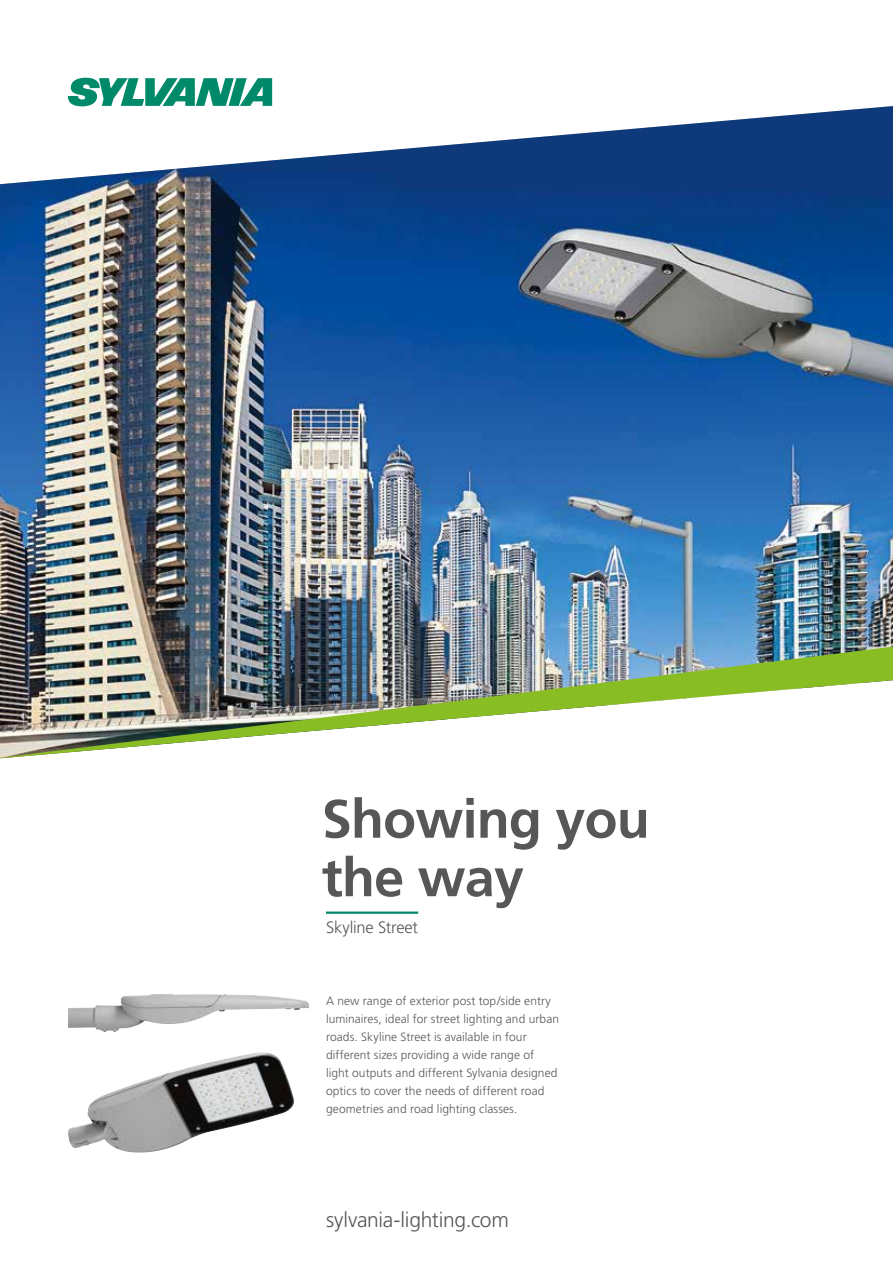
<style>
.page{position:relative;width:893px;height:1263px;background:#fff}
.page>*{position:absolute;margin:0;border:0;box-sizing:border-box;transform-origin:0 0}
.t1{font:700 54px/58.5px "Frutiger LT Std";letter-spacing:-.015em;color:#575756}
.t2{font:300 21px "Frutiger LT Std";letter-spacing:-.015em;color:#575756}
.t3{font:300 16.5px "Frutiger";letter-spacing:-.01em;color:#575756}
.t4{font:300 12px/18px "Frutiger";letter-spacing:.005em;color:#575756}
</style>
<div class="page">
<img style="left:68px;top:994px;width:103px;height:34px">
<img style="left:87px;top:1052px;width:175px;height:69px">
<hr style="left:326px;top:911px;width:92px;height:3px;background:#008a69">
<svg style="left:68px;top:78px;width:204px;height:28px"></svg>
<img style="left:0;top:106px;width:893px;height:541px">
<img style="left:0;top:647px;width:893px;height:111px">
<h1 class="t1" style="left:322px;top:790px;width:329px">Showing you the way</h1>
<h3 class="t3" style="left:326px;top:918px;width:94px">Skyline Street</h3>
<p class="t4" style="left:326px;top:992px;width:235px">A new range of exterior post top/side entry luminaires, ideal for street lighting and urban roads. Skyline Street is available in four different sizes providing a wide range of light outputs and different Sylvania designed optics to cover the needs of different road geometries and road lighting classes.</p>
<h2 class="t2" style="left:326px;top:1208px;width:184px">sylvania-lighting.com</h2>
</div>
